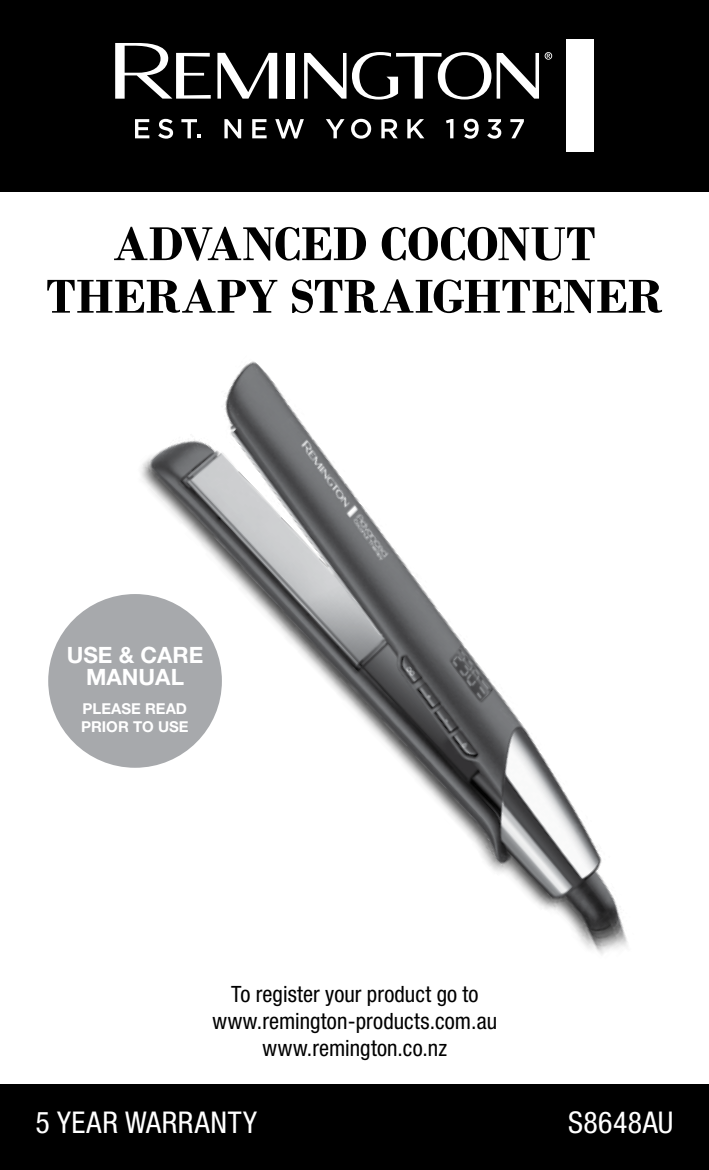
<style>
.page{position:relative;width:709px;height:1170px;background:#fff}
.page>*{position:absolute;margin:0;border:0;box-sizing:border-box;transform-origin:0 0}
.t1{font:700 50px/52.5px "Bodoni";color:#000;text-align:center}
.t2{font:condensed 30px "Helvetica Neue LT Std";letter-spacing:.015em;color:#fff}
.t3{font:condensed 22.5px/27px "Helvetica Neue LT Std";letter-spacing:.005em;color:#000;text-align:center}
.t4{font:700 22.5px/22.5px "Helvetica Neue LT Std";color:#fff;text-align:center}
.t5{font:700 15px/17.5px "Helvetica Neue LT Std";color:#fff}
</style>
<div class="page">
<img style="left:112px;top:361px;width:516px;height:593px">
<div style="left:0;top:1084px;width:709px;height:85px;background:#000"></div>
<div style="left:0;top:0;width:709px;height:191px;background:#000"></div>
<div style="left:48px;top:594px;width:174px;height:173px;background:#a7a9ac;border-radius:50%"></div>
<div style="left:566px;top:39px;width:28px;height:113px;background:#fff"></div>
<svg style="left:304px;top:53px;width:42px;height:46px"></svg>
<div style="left:287px;top:53px;width:8px;height:46px;background:#fff"></div>
<svg style="left:217px;top:53px;width:60px;height:46px"></svg>
<svg style="left:115px;top:43px;width:96px;height:56px"></svg>
<svg style="left:352px;top:52px;width:200px;height:47px"></svg>
<svg style="left:135px;top:119px;width:14px;height:19px"></svg>
<svg style="left:158px;top:119px;width:15px;height:20px"></svg>
<svg style="left:181px;top:119px;width:20px;height:19px"></svg>
<svg style="left:224px;top:119px;width:17px;height:19px"></svg>
<svg style="left:252px;top:119px;width:14px;height:19px"></svg>
<svg style="left:275px;top:119px;width:29px;height:19px"></svg>
<svg style="left:326px;top:119px;width:18px;height:19px"></svg>
<svg style="left:351px;top:119px;width:20px;height:20px"></svg>
<svg style="left:381px;top:119px;width:17px;height:19px"></svg>
<svg style="left:407px;top:119px;width:17px;height:19px"></svg>
<svg style="left:446px;top:119px;width:7px;height:19px"></svg>
<svg style="left:464px;top:119px;width:14px;height:20px"></svg>
<svg style="left:487px;top:119px;width:14px;height:20px"></svg>
<svg style="left:510px;top:119px;width:14px;height:19px"></svg>
<h1 class="t1" style="left:46px;top:217px;width:618px">ADVANCED COCONUT<br>THERAPY STRAIGHTENER</h1>
<p class="t4" style="left:67px;top:642px;width:138px">USE &amp; CARE<br>MANUAL</p>
<p class="t5" style="left:81px;top:699px;width:109px">PLEASE READ<br>PRIOR TO USE</p>
<p class="t3" style="left:212px;top:980px;width:286px">To register your product go to www.remington-products.com.au www.remington.co.nz</p>
<h2 class="t2" style="left:35px;top:1105px;width:223px">5 YEAR WARRANTY</h2>
<h2 class="t2" style="left:568px;top:1105px;width:107px">S8648AU</h2>
</div>
